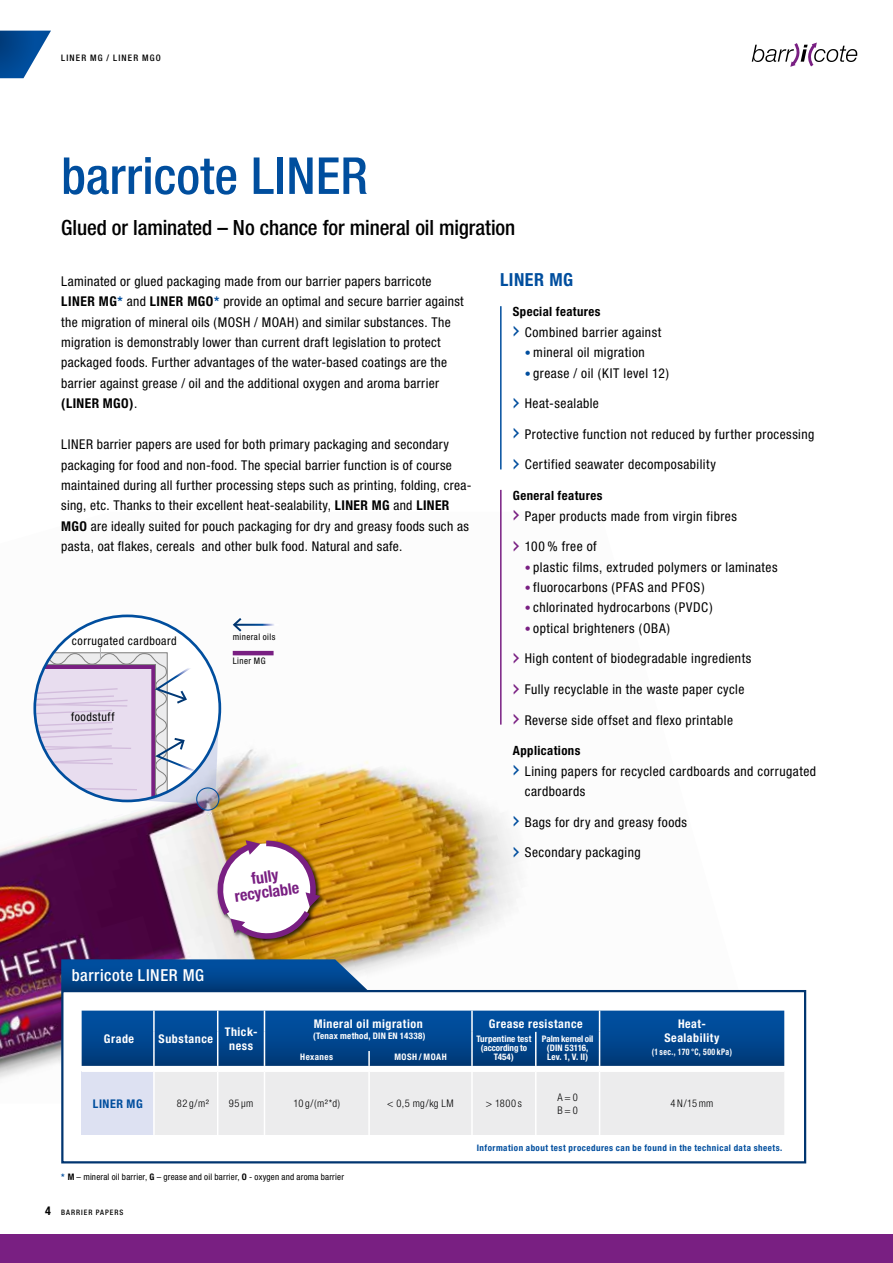
<style>
.page{position:relative;width:893px;height:1263px;background:#fff}
.page>*{position:absolute;margin:0;border:0;box-sizing:border-box;transform-origin:0 0}
.t1{font:500 condensed 51px "Helvetica Neue";letter-spacing:.005em;color:#004e9e}
.t2{font:500 condensed 21px "Helvetica Neue";letter-spacing:-.005em;color:#000}
.t3{font:700 condensed 18px "Helvetica Neue";letter-spacing:.03em;color:#004e9e}
.t4{font:500 condensed 16.5px "Helvetica Neue";letter-spacing:.035em;color:#fff}
.t5{font:700 condensed 16.05px/15.3px "Helvetica Neue";color:#791f82;text-align:center}
.t6{font:condensed 13.5px/20.4px "Helvetica Neue";letter-spacing:.03em;color:#000}
.t7{font:700 condensed 12.75px "Helvetica Neue";letter-spacing:.035em;color:#000}
.t8{font:700 condensed 12px/13.5px "Helvetica Neue";letter-spacing:.045em;color:#fff;text-align:center}
.t9{font:condensed 12px "Helvetica Neue";letter-spacing:.045em;color:#000}
.t10{font:700 condensed 12px "Helvetica Neue";letter-spacing:.045em;color:#004e9e}
.t11{font:700 condensed 12px "Helvetica Neue";color:#000}
.t12{font:300 condensed 10.5px/12.6px "Helvetica Neue";letter-spacing:.04em;color:#000}
.t13{font:condensed 9px "Helvetica Neue";letter-spacing:.025em;color:#000}
.t14{font:700 condensed 9px/9px "Helvetica Neue";letter-spacing:.015em;color:#fff;text-align:center}
.t15{font:700 condensed 9px "Helvetica Neue";letter-spacing:.055em;color:#004e9e}
.t16{font:700 condensed 9px/9px "Helvetica Neue";letter-spacing:-.01em;color:#fff;text-align:center}
.t17{font:700 condensed 9px "Helvetica Neue";letter-spacing:.055em;color:#fff;scale:.86 1}
.t18{font:500 condensed 9px "Helvetica Neue";letter-spacing:.13em;color:#000}
.t19{font:condensed 9px "Helvetica Neue";letter-spacing:.045em;color:#000}
.t20{font:700 condensed 9px "Helvetica Neue";letter-spacing:.055em;color:#fff}
.t21{font:700 condensed 9px "Helvetica Neue";letter-spacing:.05em;color:#fff}
.t22{font:500 condensed 7.5px "Helvetica Neue";letter-spacing:.13em;color:#000}
.s1{font-weight:700}
.s2{font-weight:700;color:#004e9e}
.s3{font-family:"DIN Pro";font-stretch:normal;font-size:25.5px;color:#004e9e}
.s4{font-size:12px;color:#004e9e}
.s5{font-family:"DIN Pro";font-stretch:normal;font-size:25.5px;color:#791f82}
.s6{font-size:12px;color:#791f82}
</style>
<div class="page">
<svg style="left:0;top:31px;width:51px;height:47px"></svg>
<img style="left:0;top:761px;width:518px;height:318px">
<div style="left:0;top:1235px;width:893px;height:28px;background:#791f82"></div>
<svg style="left:752px;top:43px;width:105px;height:24px"></svg>
<div style="left:61px;top:990px;width:745px;height:173px;background:#fff;border:2px solid #003570"></div>
<svg style="left:82px;top:1010px;width:702px;height:125px;background:#85a4c5"></svg>
<hr style="left:599px;top:1072px;width:1px;height:63px;background:#fff">
<svg style="left:61px;top:959px;width:306px;height:31px;background:#0d4e92"></svg>
<hr style="left:500px;top:490px;width:2px;height:235px;background:#791f82">
<hr style="left:500px;top:306px;width:2px;height:163px;background:#004e9e">
<div style="left:217px;top:839px;width:109px;height:106px;background:#000;opacity:.75"></div>
<svg style="left:32px;top:614px;width:288px;height:330px"></svg>
<p class="t18" style="left:61px;top:53px;width:101px">LINER MG / LINER MGO</p>
<h1 class="t1" style="left:61px;top:145px;width:308px">barricote LINER</h1>
<h2 class="t2" style="left:61px;top:215px;width:456px">Glued or laminated – No chance for mineral oil migration</h2>
<p class="t6" style="left:61px;top:271px;width:404px">Laminated or glued packaging made from our barrier papers barricote <span class="s1">LINER MG</span><span class="s2">*</span> and <span class="s1">LINER MGO</span><span class="s2">*</span> provide an optimal and secure barrier against the migration of mineral oils (MOSH / MOAH) and similar substances. The migration is demonstrably lower than current draft legislation to protect packaged foods. Further advantages of the water-based coatings are the barrier against grease / oil and the additional oxygen and aroma barrier <span class="s1">(LINER MGO)</span>.</p>
<p class="t6" style="left:61px;top:434px;width:412px">LINER barrier papers are used for both primary packaging and secondary packaging for food and non-food. The special barrier function is of course maintained during all further processing steps such as printing, folding, crea&shy;sing, etc. Thanks to their excellent heat-sealability, <span class="s1">LINER MG</span> and <span class="s1">LINER MGO</span> are ideally suited for pouch packaging for dry and greasy foods such as pasta, oat flakes, cereals and other bulk food. Natural and safe.</p>
<p class="t9" style="left:72px;top:634px;width:106px">corrugated cardboard</p>
<p class="t19" style="left:233px;top:632px;width:44px">mineral oils</p>
<p class="t13" style="left:233px;top:656px;width:34px">Liner MG</p>
<p class="t9" style="left:71px;top:710px;width:45px">foodstuff</p>
<p class="t5" style="left:231px;top:872px;width:67px;rotate:-8deg">fully recyclable</p>
<h3 class="t3" style="left:500px;top:268px;width:75px">LINER MG</h3>
<p class="t7" style="left:513px;top:304px;width:89px">Special features</p>
<p class="t6" style="left:512px;top:322px;width:151px"><span class="s3">›</span> Combined barrier against</p>
<p class="t6" style="left:525px;top:342px;width:122px"><span class="s4">•</span> mineral oil migration</p>
<p class="t6" style="left:525px;top:363px;width:146px"><span class="s4">•</span> grease / oil (KIT level 12)</p>
<p class="t6" style="left:512px;top:393px;width:88px"><span class="s3">›</span> Heat-sealable</p>
<p class="t6" style="left:512px;top:424px;width:304px"><span class="s3">›</span> Protective function not reduced by further processing</p>
<p class="t6" style="left:512px;top:454px;width:205px"><span class="s3">›</span> Certified seawater decomposability</p>
<p class="t7" style="left:513px;top:488px;width:91px">General features</p>
<p class="t6" style="left:512px;top:505px;width:226px"><span class="s5">›</span> Paper products made from virgin fibres</p>
<p class="t6" style="left:512px;top:536px;width:86px"><span class="s5">›</span> 100 % free of</p>
<p class="t6" style="left:525px;top:556px;width:254px"><span class="s6">•</span> plastic films, extruded polymers or laminates</p>
<p class="t6" style="left:525px;top:577px;width:181px"><span class="s6">•</span> fluorocarbons (PFAS and PFOS)</p>
<p class="t6" style="left:525px;top:597px;width:189px"><span class="s6">•</span> chlorinated hydrocarbons (PVDC)</p>
<p class="t6" style="left:525px;top:618px;width:147px"><span class="s6">•</span> optical brighteners (OBA)</p>
<p class="t6" style="left:512px;top:648px;width:241px"><span class="s5">›</span> High content of biodegradable ingredients</p>
<p class="t6" style="left:512px;top:679px;width:234px"><span class="s5">›</span> Fully recyclable in the waste paper cycle</p>
<p class="t6" style="left:512px;top:709px;width:223px"><span class="s5">›</span> Reverse side offset and flexo printable</p>
<p class="t7" style="left:513px;top:743px;width:69px">Applications</p>
<p class="t6" style="left:525px;top:760px;width:293px;text-indent:-13px"><span class="s3">›</span> Lining papers for recycled cardboards and corrugated cardboards</p>
<p class="t6" style="left:512px;top:812px;width:177px"><span class="s3">›</span> Bags for dry and greasy foods</p>
<p class="t6" style="left:512px;top:842px;width:130px"><span class="s3">›</span> Secondary packaging</p>
<p class="t4" style="left:72px;top:965px;width:134px">barricote LINER MG</p>
<p class="t8" style="left:104px;top:1032px;width:32px">Grade</p>
<p class="t8" style="left:159px;top:1032px;width:56px">Substance</p>
<p class="t8" style="left:225px;top:1025px;width:34px">Thick&shy;ness</p>
<p class="t8" style="left:489px;top:1017px;width:95px">Grease resistance</p>
<p class="t8" style="left:664px;top:1017px;width:57px">Heat-<br>Sealability</p>
<p class="t17" style="left:652px;top:1047px;width:95px">(1 sec., 170 °C, 500 kPa)</p>
<p class="t8" style="left:314px;top:1017px;width:110px">Mineral oil migration</p>
<p class="t14" style="left:313px;top:1031px;width:114px">(Tenax method, DIN EN 14338)</p>
<p class="t14" style="left:476px;top:1034px;width:57px">Turpentine test (according to<br>T454)</p>
<p class="t16" style="left:542px;top:1034px;width:53px">Palm kernel oil (DIN 53116,</p>
<p class="t21" style="left:300px;top:1051px;width:35px">Hexanes</p>
<p class="t20" style="left:394px;top:1051px;width:54px">MOSH / MOAH</p>
<p class="t14" style="left:547px;top:1052px;width:43px">Lev. 1, V. II)</p>
<p class="t10" style="left:93px;top:1096px;width:51px">LINER MG</p>
<p class="t12" style="left:177px;top:1097px;width:34px">82 g/m²</p>
<p class="t12" style="left:229px;top:1097px;width:26px">95 µm</p>
<p class="t12" style="left:293px;top:1097px;width:48px">10g/(m²*d)</p>
<p class="t12" style="left:387px;top:1097px;width:68px">&lt; 0,5 mg/kg LM</p>
<p class="t12" style="left:486px;top:1097px;width:38px">&gt; 1800 s</p>
<p class="t12" style="left:558px;top:1091px;width:22px">A=0<br>B=0</p>
<p class="t12" style="left:670px;top:1097px;width:45px">4N/15mm</p>
<p class="t11" style="left:45px;top:1203px;width:7px">4</p>
<p class="t13" style="left:61px;top:1171px;width:284px"><span class="s2">*</span> <span class="s1">M</span> – mineral oil barrier, <span class="s1">G</span> – grease and oil barrier, <span class="s1">O</span> - oxygen and aroma barrier</p>
<p class="t22" style="left:61px;top:1207px;width:64px">BARRIER PAPERS</p>
<p class="t15" style="left:477px;top:1142px;width:307px">Information about test procedures can be found in the technical data sheets.</p>
</div>
